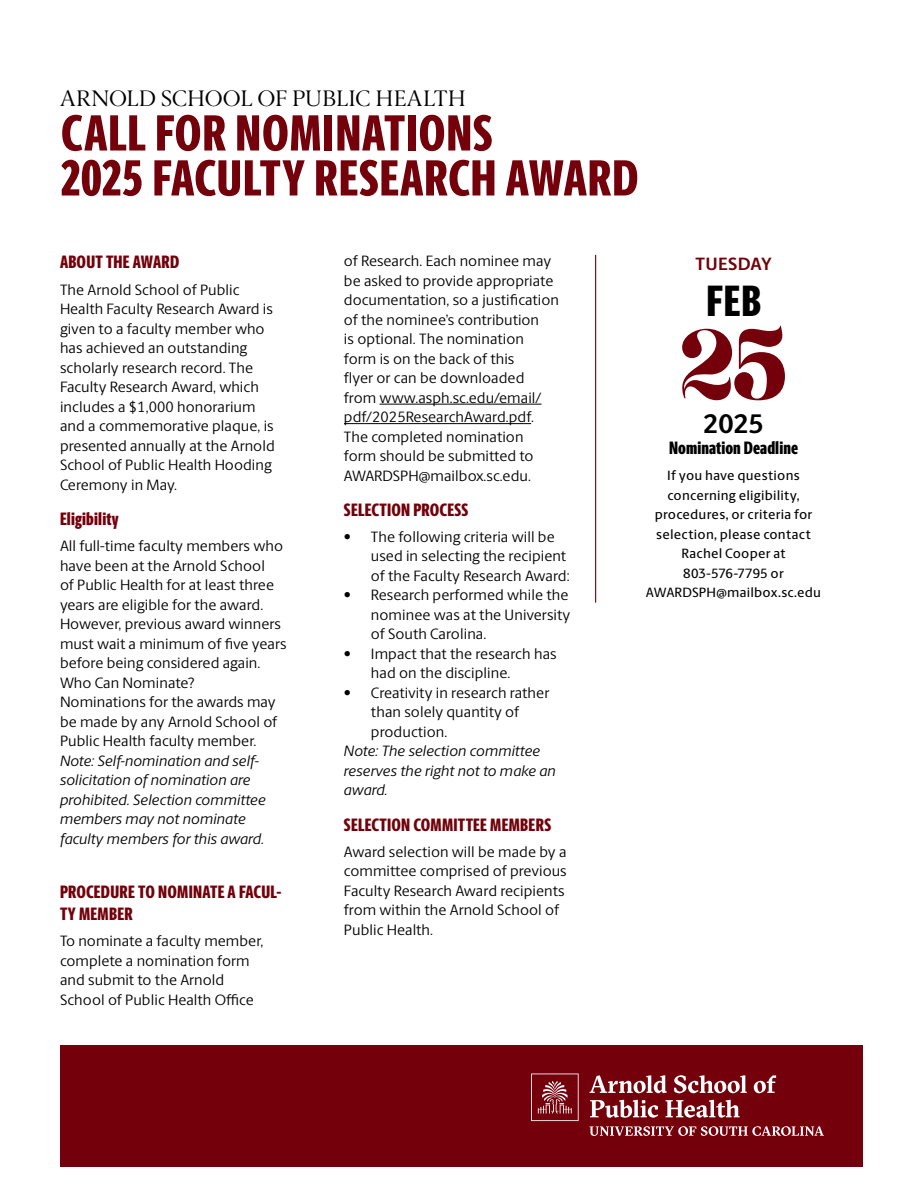
<style>
.page{position:relative;width:918px;height:1188px;background:#fff}
.page>*{position:absolute;margin:0;border:0;box-sizing:border-box;transform-origin:0 0}
.t1{font:89.4px "Karlie Extras";color:#73000a}
.t2{font:800 51px/45px "Berlingske Sans X Cn";letter-spacing:.02em;color:#73000a}
.t3{font:800 43.95px "Berlingske Sans X Cn";color:#000}
.t4{font:700 27px "Berlingske Sans";color:#000}
.t5{font:22.5px "Berlingske Serif";letter-spacing:-.01em;color:#000}
.t6{font:800 18px/21.6px "Berlingske Sans X Cn";letter-spacing:.015em;color:#73000a}
.t7{font:800 18px "Berlingske Sans X Cn";letter-spacing:.005em;color:#000}
.t8{font:700 17.85px "Berlingske Sans";letter-spacing:.015em;color:#73000a}
.t9{font:15px/19.5px "Berlingske Sans";letter-spacing:.005em;color:#000}
.t10{font:italic 15px/19.5px "Berlingske Sans";letter-spacing:.005em;color:#000}
.t11{font:500 13.5px/19.5px "Berlingske Sans";letter-spacing:.015em;color:#000;text-align:center}
</style>
<div class="page">
<hr style="left:380px;top:404px;width:162px;height:1px;background:#000">
<hr style="left:344px;top:423px;width:187px;height:1px;background:#000">
<div style="left:60px;top:1045px;width:802px;height:122px;background:#73000a"></div>
<svg style="left:531px;top:1074px;width:48px;height:47px"></svg>
<svg style="left:589px;top:1075px;width:78px;height:18px"></svg>
<svg style="left:674px;top:1075px;width:73px;height:18px"></svg>
<svg style="left:754px;top:1075px;width:22px;height:18px"></svg>
<svg style="left:590px;top:1100px;width:68px;height:18px"></svg>
<svg style="left:665px;top:1100px;width:75px;height:18px"></svg>
<svg style="left:589px;top:1126px;width:235px;height:10px"></svg>
<hr style="left:595px;top:255px;width:1px;height:348px;background:#73000a">
<h3 class="t5" style="left:60px;top:83px;width:408px">ARNOLD SCHOOL OF PUBLIC HEALTH</h3>
<h2 class="t2" style="left:60px;top:110px;width:580px">CALL FOR NOMINATIONS<br>2025 FACULTY RESEARCH AWARD</h2>
<p class="t6" style="left:60px;top:251px;width:121px">ABOUT THE AWARD</p>
<p class="t9" style="left:60px;top:279px;width:216px">The Arnold School of Public<br>Health Faculty Research Award is given to a faculty member who has achieved an outstanding scholarly research record. The<br>Faculty Research Award, which includes a $1,000 honorarium and a commemorative plaque, is presented annually at the Arnold<br>School of Public Health Hooding<br>Ceremony in May.</p>
<p class="t6" style="left:60px;top:508px;width:60px">Eligibility</p>
<p class="t9" style="left:60px;top:536px;width:228px">All full-time faculty members who have been at the Arnold School<br>of Public Health for at least three years are eligible for the award.<br>However, previous award winners must wait a minimum of five years before being considered again.<br>Who Can Nominate?<br>Nominations for the awards may be made by any Arnold School of<br>Public Health faculty member.</p>
<p class="t10" style="left:60px;top:750px;width:207px">Note: Self-nomination and self&shy;solicitation of nomination are prohibited. Selection committee members may not nominate faculty members for this award.</p>
<p class="t6" style="left:60px;top:881px;width:223px">PROCEDURE TO NOMINATE A FACUL-<br>TY MEMBER</p>
<p class="t9" style="left:60px;top:930px;width:205px">To nominate a faculty member, complete a nomination form and submit to the Arnold<br>School of Public Health Office</p>
<p class="t9" style="left:344px;top:251px;width:217px">of Research. Each nominee may be asked to provide appropriate documentation, so a justification of the nominee’s contribution<br>is optional. The nomination form is on the back of this<br>flyer or can be downloaded from www.asph.sc.edu/email/ pdf/2025ResearchAward.pdf.<br>The completed nomination form should be submitted to<br>AWARDSPH@mailbox.sc.edu.</p>
<p class="t6" style="left:344px;top:498px;width:126px">SELECTION PROCESS</p>
<p class="t9" style="left:371px;top:526px;width:200px;text-indent:-27px">• The following criteria will be used in selecting the recipient of the Faculty Research Award:</p>
<p class="t9" style="left:371px;top:585px;width:201px;text-align:justify;text-indent:-27px">• Research performed while the nominee was at the University of South Carolina.</p>
<p class="t9" style="left:371px;top:643px;width:187px;text-indent:-27px">• Impact that the research has had on the discipline.</p>
<p class="t9" style="left:371px;top:682px;width:180px;text-indent:-27px">• Creativity in research rather than solely quantity of production.</p>
<p class="t10" style="left:344px;top:741px;width:213px">Note: The selection committee reserves the right not to make an award.</p>
<p class="t6" style="left:344px;top:813px;width:209px">SELECTION COMMITTEE MEMBERS</p>
<p class="t9" style="left:344px;top:841px;width:224px">Award selection will be made by a committee comprised of previous<br>Faculty Research Award recipients from within the Arnold School of<br>Public Health.</p>
<p class="t8" style="left:696px;top:251px;width:78px">TUESDAY</p>
<h3 class="t3" style="left:707px;top:268px;width:56px">FEB</h3>
<h1 class="t1" style="left:680px;top:324px;width:109px">25</h1>
<h3 class="t4" style="left:703px;top:403px;width:63px">2025</h3>
<p class="t7" style="left:669px;top:434px;width:130px">Nomination Deadline</p>
<p class="t11" style="left:646px;top:465px;width:177px">If you have questions concerning eligibility, procedures, or criteria for selection, please contact<br>Rachel Cooper at<br>803-576-7795 or<br>AWARDSPH@mailbox.sc.edu</p>
</div>
